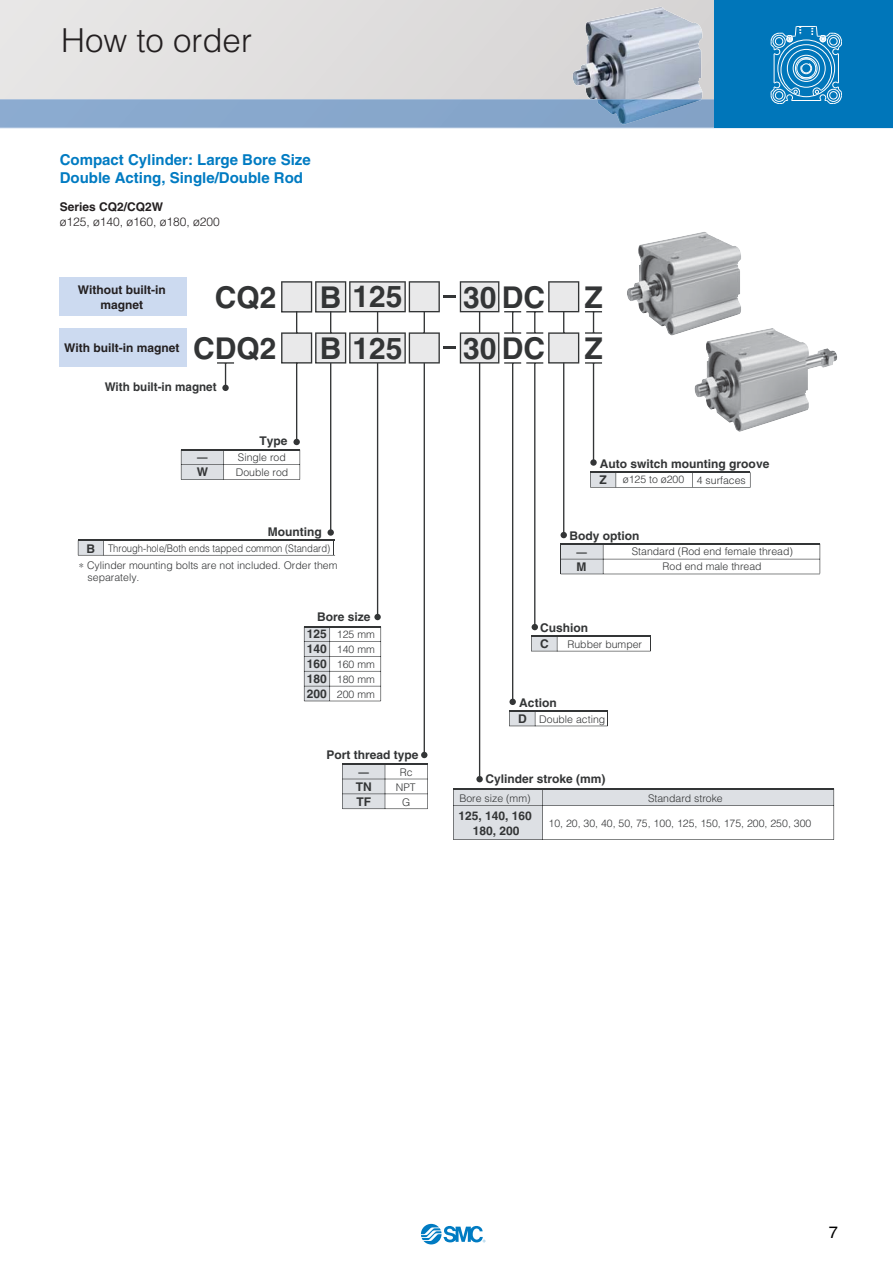
<style>
.page{position:relative;width:893px;height:1263px;background:#fff}
.page>*{position:absolute;margin:0;border:0;box-sizing:border-box;transform-origin:0 0}
.t1{font:300 33px "Helvetica";color:#231f20}
.t2{font:700 30px/51.2px "Helvetica";color:#333536}
.t3{font:16.5px "Helvetica";color:#000}
.t4{font:700 15px/18px "Helvetica";color:#007bc2}
.t5{font:700 12px/14.9px "Helvetica";color:#333536}
.t6{font:700 12px/15px "Helvetica";color:#231f20;text-align:center}
.t7{font:300 12px "Helvetica";color:#231f20}
.t8{font:300 10.5px/14.9px "Helvetica";color:#333536;text-align:center}
.t9{font:300 10.5px/16.6px "Helvetica";color:#333536;scale:.9 1}
.t10{font:700 10.5px "Helvetica";color:#333536}
.s1{font-weight:700;font-size:12px}
</style>
<div class="page">
<div style="left:0;top:0;width:714px;height:26px;background:#e1e0df"></div>
<svg style="left:421px;top:1224px;width:64px;height:20px"></svg>
<div style="left:714px;top:0;width:178px;height:128px;background:#0076ba"></div>
<img style="left:572px;top:7px;width:130px;height:19px">
<svg style="left:0;top:26px;width:842px;height:102px;background:#a6bed1"></svg>
<div style="left:59px;top:278px;width:128px;height:38px;background:#ccdaf0"></div>
<div style="left:59px;top:328px;width:128px;height:38px;background:#ccdaf0"></div>
<div style="left:304px;top:627px;width:26px;height:74px;background:#dde0e4"></div>
<div style="left:476px;top:776px;width:7px;height:6px;background:#333536;border-radius:50%"></div>
<div style="left:374px;top:614px;width:7px;height:6px;background:#333536;border-radius:50%"></div>
<hr style="left:304px;top:626px;width:77px;height:1px;background:#333536">
<hr style="left:380px;top:627px;width:1px;height:74px;background:#333536">
<hr style="left:304px;top:627px;width:1px;height:74px;background:#333536">
<hr style="left:329px;top:627px;width:1px;height:74px;background:#333536">
<hr style="left:304px;top:701px;width:77px;height:1px;background:#333536">
<hr style="left:304px;top:641px;width:77px;height:1px;background:#333536">
<hr style="left:304px;top:686px;width:77px;height:1px;background:#333536">
<hr style="left:304px;top:671px;width:77px;height:1px;background:#333536">
<hr style="left:304px;top:656px;width:77px;height:1px;background:#333536">
<hr style="left:479px;top:363px;width:1px;height:416px;background:#333536">
<hr style="left:423px;top:363px;width:2px;height:392px;background:#333536">
<hr style="left:377px;top:363px;width:1px;height:254px;background:#333536">
<div style="left:222px;top:385px;width:7px;height:6px;background:#333536;border-radius:50%"></div>
<svg style="left:217px;top:362px;width:17px;height:26px"></svg>
<hr style="left:534px;top:363px;width:1px;height:264px;background:#333536">
<hr style="left:512px;top:363px;width:1px;height:339px;background:#333536">
<div style="left:509px;top:699px;width:7px;height:6px;background:#333536;border-radius:50%"></div>
<svg style="left:585px;top:362px;width:17px;height:2px"></svg>
<hr style="left:593px;top:363px;width:1px;height:100px;background:#333536">
<svg style="left:585px;top:311px;width:17px;height:23px"></svg>
<div style="left:590px;top:472px;width:26px;height:15px;background:#dde0e4"></div>
<div style="left:590px;top:459px;width:6px;height:7px;background:#333536;border-radius:50%"></div>
<hr style="left:590px;top:487px;width:160px;height:1px;background:#333536">
<svg style="left:590px;top:473px;width:1px;height:14px"></svg>
<svg style="left:615px;top:473px;width:1px;height:14px"></svg>
<hr style="left:590px;top:471px;width:160px;height:2px;background:#333536">
<svg style="left:692px;top:473px;width:1px;height:14px"></svg>
<svg style="left:750px;top:472px;width:1px;height:15px"></svg>
<div style="left:342px;top:764px;width:43px;height:45px;background:#dde0e4"></div>
<hr style="left:342px;top:763px;width:85px;height:2px;background:#333536">
<hr style="left:427px;top:764px;width:1px;height:45px;background:#333536">
<hr style="left:384px;top:764px;width:1px;height:45px;background:#333536">
<hr style="left:342px;top:764px;width:1px;height:45px;background:#333536">
<hr style="left:342px;top:808px;width:85px;height:1px;background:#333536">
<hr style="left:342px;top:794px;width:85px;height:1px;background:#333536">
<hr style="left:342px;top:779px;width:85px;height:1px;background:#333536">
<svg style="left:421px;top:752px;width:6px;height:6px"></svg>
<div style="left:78px;top:540px;width:26px;height:15px;background:#dde0e4"></div>
<hr style="left:78px;top:540px;width:257px;height:1px;background:#333536">
<svg style="left:78px;top:541px;width:1px;height:14px"></svg>
<svg style="left:103px;top:541px;width:1px;height:14px"></svg>
<hr style="left:78px;top:555px;width:257px;height:1px;background:#333536">
<div style="left:560px;top:544px;width:42px;height:30px;background:#dde0e4"></div>
<hr style="left:560px;top:544px;width:259px;height:1px;background:#333536">
<hr style="left:819px;top:544px;width:1px;height:30px;background:#333536">
<hr style="left:603px;top:544px;width:1px;height:30px;background:#333536">
<hr style="left:560px;top:559px;width:259px;height:1px;background:#333536">
<hr style="left:560px;top:574px;width:259px;height:1px;background:#333536">
<hr style="left:560px;top:544px;width:1px;height:30px;background:#333536">
<div style="left:531px;top:624px;width:7px;height:6px;background:#333536;border-radius:50%"></div>
<div style="left:531px;top:636px;width:26px;height:15px;background:#dde0e4"></div>
<hr style="left:531px;top:651px;width:119px;height:1px;background:#333536">
<svg style="left:531px;top:637px;width:1px;height:14px"></svg>
<svg style="left:557px;top:637px;width:1px;height:14px"></svg>
<hr style="left:531px;top:636px;width:119px;height:1px;background:#333536">
<svg style="left:650px;top:637px;width:1px;height:14px"></svg>
<div style="left:509px;top:711px;width:26px;height:15px;background:#dde0e4"></div>
<hr style="left:509px;top:726px;width:98px;height:1px;background:#333536">
<svg style="left:509px;top:712px;width:1px;height:14px"></svg>
<svg style="left:535px;top:712px;width:1px;height:14px"></svg>
<hr style="left:509px;top:710px;width:98px;height:2px;background:#333536">
<svg style="left:607px;top:711px;width:1px;height:15px"></svg>
<div style="left:181px;top:450px;width:43px;height:29px;background:#dde0e4"></div>
<hr style="left:181px;top:449px;width:119px;height:1px;background:#333536">
<hr style="left:181px;top:479px;width:119px;height:1px;background:#333536">
<svg style="left:181px;top:450px;width:1px;height:29px"></svg>
<svg style="left:223px;top:450px;width:1px;height:29px"></svg>
<hr style="left:181px;top:464px;width:119px;height:1px;background:#333536">
<svg style="left:281px;top:281px;width:298px;height:274px"></svg>
<div style="left:453px;top:806px;width:89px;height:34px;background:#dde0e4"></div>
<div style="left:453px;top:789px;width:380px;height:17px;background:#dde0e4"></div>
<hr style="left:453px;top:788px;width:380px;height:1px;background:#333536">
<hr style="left:833px;top:789px;width:1px;height:51px;background:#333536">
<hr style="left:453px;top:789px;width:1px;height:51px;background:#333536">
<hr style="left:542px;top:789px;width:1px;height:51px;background:#333536">
<hr style="left:453px;top:839px;width:380px;height:1px;background:#333536">
<hr style="left:453px;top:805px;width:380px;height:1px;background:#333536">
<img style="left:627px;top:232px;width:114px;height:104px">
<img style="left:694px;top:328px;width:143px;height:104px">
<h1 class="t1" style="left:61px;top:28px;width:192px">How to order</h1>
<h3 class="t4" style="left:60px;top:152px;width:252px">Compact Cylinder: Large Bore Size<br>Double Acting, Single/Double Rod</h3>
<p class="t6" style="left:60px;top:201px;width:105px">Series CQ2/CQ2W</p>
<p class="t7" style="left:60px;top:217px;width:162px">ø125, ø140, ø160, ø180, ø200</p>
<p class="t6" style="left:78px;top:284px;width:89px">Without built-in magnet</p>
<p class="t6" style="left:64px;top:342px;width:117px">With built-in magnet</p>
<h2 class="t2" style="left:193px;top:275px;width:85px;text-align:right">CQ2<br>CDQ2</h2>
<p class="t5" style="left:105px;top:381px;width:113px">With built-in magnet</p>
<p class="t10" style="left:197px;top:454px;width:12px">—</p>
<p class="t5" style="left:197px;top:466px;width:13px">W</p>
<p class="t5" style="left:259px;top:435px;width:30px">Type</p>
<p class="t8" style="left:236px;top:451px;width:54px;text-align:left">Single rod<br>Double rod</p>
<h2 class="t2" style="left:320px;top:274px;width:84px">B 125</h2>
<h2 class="t2" style="left:463px;top:274px;width:84px">30 DC<br>30 DC</h2>
<h2 class="t2" style="left:320px;top:325px;width:84px">B 125</h2>
<p class="t5" style="left:268px;top:525px;width:55px">Mounting</p>
<p class="t9" style="left:79px;top:541px;width:289px;text-indent:29px">Through-hole/Both ends tapped common (Standard) ∗ Cylinder mounting bolts are not included. Order them</p>
<p class="t8" style="left:88px;top:570px;width:53px">separately.</p>
<p class="t5" style="left:87px;top:542px;width:10px">B</p>
<h2 class="t2" style="left:584px;top:275px;width:20px">Z<br>Z</h2>
<p class="t5" style="left:599px;top:456px;width:171px;line-height:16.6px">Auto switch mounting groove<br>Z</p>
<p class="t8" style="left:623px;top:473px;width:124px">ø125 to ø200 4 surfaces</p>
<p class="t5" style="left:569px;top:529px;width:71px">Body option</p>
<p class="t10" style="left:576px;top:548px;width:12px">—</p>
<p class="t5" style="left:576px;top:560px;width:11px">M</p>
<p class="t8" style="left:631px;top:545px;width:163px">Standard (Rod end female thread)<br>Rod end male thread</p>
<p class="t5" style="left:307px;top:610px;width:65px;line-height:17.1px;text-indent:10px">Bore size<br>125</p>
<p class="t5" style="left:307px;top:643px;width:22px;text-align:justify">140<br>160<br>180<br>200</p>
<p class="t8" style="left:337px;top:628px;width:39px;text-align:justify">125 mm 140 mm 160 mm 180 mm 200 mm</p>
<p class="t5" style="left:326px;top:748px;width:94px">Port thread type</p>
<p class="t10" style="left:358px;top:769px;width:12px">—</p>
<p class="t5" style="left:356px;top:781px;width:17px">TN<br>TF</p>
<p class="t8" style="left:396px;top:766px;width:21px">Rc<br>NPT<br>G</p>
<p class="t5" style="left:540px;top:620px;width:50px;line-height:16.5px">Cushion<br>C</p>
<p class="t8" style="left:567px;top:638px;width:76px">Rubber bumper</p>
<p class="t5" style="left:519px;top:696px;width:39px">Action</p>
<p class="t8" style="left:518px;top:712px;width:89px"><span class="s1">D</span> Double acting</p>
<p class="t5" style="left:485px;top:773px;width:122px">Cylinder stroke (mm)</p>
<p class="t8" style="left:459px;top:791px;width:73px">Bore size (mm)</p>
<p class="t5" style="left:458px;top:809px;width:75px;text-align:center">125, 140, 160<br>180, 200</p>
<p class="t8" style="left:648px;top:791px;width:76px">Standard stroke</p>
<p class="t8" style="left:548px;top:816px;width:264px">10, 20, 30, 40, 50, 75, 100, 125, 150, 175, 200, 250, 300</p>
<h3 class="t3" style="left:828px;top:1226px;width:11px">7</h3>
</div>
